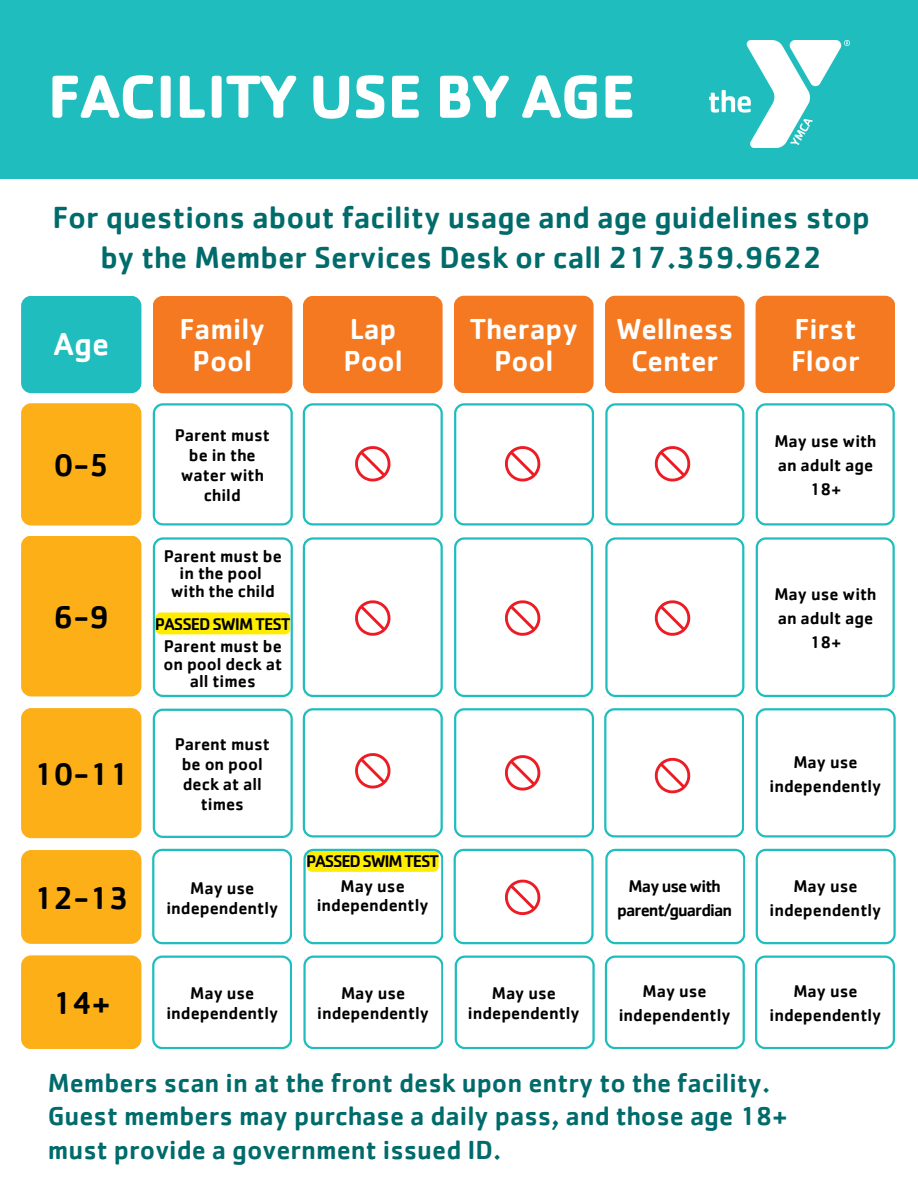
<style>
.page{position:relative;width:918px;height:1188px;background:#fff}
.page>*{position:absolute;margin:0;border:0;box-sizing:border-box;transform-origin:0 0}
.t1{font:700 63px "Cachet W05";color:#fff}
.t2{font:500 32.7px "Cachet";color:#000}
.t3{font:500 32.7px "Cachet";color:#fff}
.t4{font:500 31.5px/40.5px "Cachet";color:#006b6b;text-align:center}
.t5{font:500 29.85px/31.8px "Cachet";color:#fff;text-align:center}
.t6{font:500 27px/33.8px "Cachet";color:#006b6b}
.t7{font:500 17.55px/19.6px "Cachet";color:#000;text-align:center}
.t8{font:500 17.55px/24.2px "Cachet";letter-spacing:-.05em;color:#000;text-align:center}
.t9{font:500 17.55px "Cachet";letter-spacing:-.06em;color:#000}
.t10{font:500 17.55px "Cachet";letter-spacing:-.07em;color:#000}
</style>
<div class="page">
<div style="left:0;top:0;width:918px;height:178px;background:#20bdbe"></div>
<img style="left:710px;top:40px;width:139px;height:107px">
<div style="left:21px;top:296px;width:120px;height:97px;background:#20bdbe;border-radius:10px"></div>
<div style="left:153px;top:296px;width:139px;height:97px;background:#f47920;border-radius:10px"></div>
<div style="left:303px;top:296px;width:139px;height:97px;background:#f47920;border-radius:10px"></div>
<div style="left:454px;top:296px;width:139px;height:97px;background:#f47920;border-radius:10px"></div>
<div style="left:605px;top:296px;width:139px;height:97px;background:#f47920;border-radius:10px"></div>
<div style="left:756px;top:296px;width:139px;height:97px;background:#f47920;border-radius:10px"></div>
<div style="left:21px;top:403px;width:120px;height:122px;background:#fcaf17;border-radius:10px"></div>
<div style="left:21px;top:536px;width:120px;height:160px;background:#fcaf17;border-radius:10px"></div>
<div style="left:21px;top:708px;width:120px;height:130px;background:#fcaf17;border-radius:10px"></div>
<div style="left:21px;top:850px;width:120px;height:94px;background:#fcaf17;border-radius:10px"></div>
<div style="left:21px;top:955px;width:120px;height:94px;background:#fcaf17;border-radius:10px"></div>
<svg style="left:153px;top:403px;width:139px;height:123px"></svg>
<svg style="left:303px;top:403px;width:139px;height:123px"></svg>
<svg style="left:454px;top:403px;width:140px;height:123px"></svg>
<svg style="left:605px;top:403px;width:139px;height:123px"></svg>
<svg style="left:756px;top:403px;width:139px;height:123px"></svg>
<svg style="left:756px;top:537px;width:139px;height:160px"></svg>
<svg style="left:605px;top:537px;width:139px;height:160px"></svg>
<svg style="left:454px;top:537px;width:139px;height:160px"></svg>
<svg style="left:303px;top:537px;width:139px;height:160px"></svg>
<svg style="left:153px;top:537px;width:139px;height:160px"></svg>
<svg style="left:153px;top:709px;width:139px;height:129px"></svg>
<svg style="left:303px;top:708px;width:139px;height:130px"></svg>
<svg style="left:454px;top:708px;width:140px;height:130px"></svg>
<svg style="left:604px;top:708px;width:140px;height:130px"></svg>
<svg style="left:756px;top:708px;width:139px;height:130px"></svg>
<svg style="left:756px;top:849px;width:139px;height:95px"></svg>
<svg style="left:605px;top:849px;width:140px;height:95px"></svg>
<svg style="left:454px;top:849px;width:139px;height:95px"></svg>
<svg style="left:303px;top:849px;width:140px;height:95px"></svg>
<svg style="left:152px;top:849px;width:140px;height:95px"></svg>
<svg style="left:152px;top:956px;width:140px;height:93px"></svg>
<svg style="left:303px;top:956px;width:140px;height:93px"></svg>
<svg style="left:455px;top:956px;width:139px;height:93px"></svg>
<svg style="left:605px;top:956px;width:139px;height:93px"></svg>
<svg style="left:755px;top:956px;width:140px;height:93px"></svg>
<p class="t1" style="left:48px;top:57px;width:589px">FACILITY USE BY AGE</p>
<h4 class="t4" style="left:52px;top:196px;width:819px">For questions about facility usage and age guidelines stop by the Member Services Desk or call 217.359.9622</h4>
<p class="t3" style="left:53px;top:323px;width:57px">Age</p>
<p class="t2" style="left:53px;top:444px;width:57px">0-5</p>
<p class="t2" style="left:53px;top:596px;width:57px">6-9</p>
<p class="t2" style="left:33px;top:753px;width:97px">10-11</p>
<p class="t5" style="left:180px;top:312px;width:87px">Family<br>Pool</p>
<p class="t5" style="left:350px;top:312px;width:48px">Lap</p>
<p class="t5" style="left:343px;top:344px;width:61px">Pool</p>
<p class="t5" style="left:470px;top:312px;width:110px">Therapy<br>Pool</p>
<p class="t5" style="left:616px;top:312px;width:119px">Wellness<br>Center</p>
<p class="t5" style="left:794px;top:312px;width:64px">First</p>
<p class="t5" style="left:791px;top:344px;width:70px">Floor</p>
<p class="t7" style="left:175px;top:425px;width:97px">Parent must be in the water with child</p>
<p class="t7" style="left:774px;top:428px;width:104px;line-height:24.2px">May use with an adult age<br>18+</p>
<p class="t7" style="left:164px;top:546px;width:120px;line-height:17.5px">Parent must be in the pool</p>
<p class="t7" style="left:171px;top:580px;width:106px">with the child</p>
<p class="t9" style="left:155px;top:613px;width:138px">PASSED SWIM TEST</p>
<h2 class="t7" style="left:163px;top:637px;width:120px;line-height:17.5px">Parent must be on pool deck at all times</h2>
<p class="t7" style="left:175px;top:734px;width:97px">Parent must be on pool deck at all times</p>
<p class="t7" style="left:774px;top:581px;width:104px;line-height:24.2px">May use with an adult age<br>18+</p>
<p class="t7" style="left:770px;top:749px;width:113px;line-height:24.2px">May use independently</p>
<p class="t10" style="left:306px;top:850px;width:135px">PASSEDSWIMTEST</p>
<p class="t7" style="left:317px;top:875px;width:113px">May use independently</p>
<p class="t2" style="left:33px;top:877px;width:97px">12-13</p>
<p class="t7" style="left:166px;top:878px;width:113px">May use independently</p>
<p class="t8" style="left:617px;top:873px;width:117px">May use with parent/guardian</p>
<p class="t7" style="left:770px;top:873px;width:113px;line-height:24.2px">May use independently</p>
<p class="t2" style="left:52px;top:982px;width:60px">14+</p>
<p class="t7" style="left:166px;top:983px;width:113px">May use independently</p>
<p class="t7" style="left:317px;top:983px;width:113px">May use independently</p>
<p class="t7" style="left:468px;top:983px;width:113px">May use independently</p>
<p class="t7" style="left:619px;top:978px;width:113px;line-height:24.2px">May use independently</p>
<p class="t7" style="left:770px;top:978px;width:113px;line-height:24.2px">May use independently</p>
<p class="t6" style="left:48px;top:1065px;width:741px">Members scan in at the front desk upon entry to the facility.<br>Guest members may purchase a daily pass, and those age 18+ must provide a government issued ID.</p>
</div>
